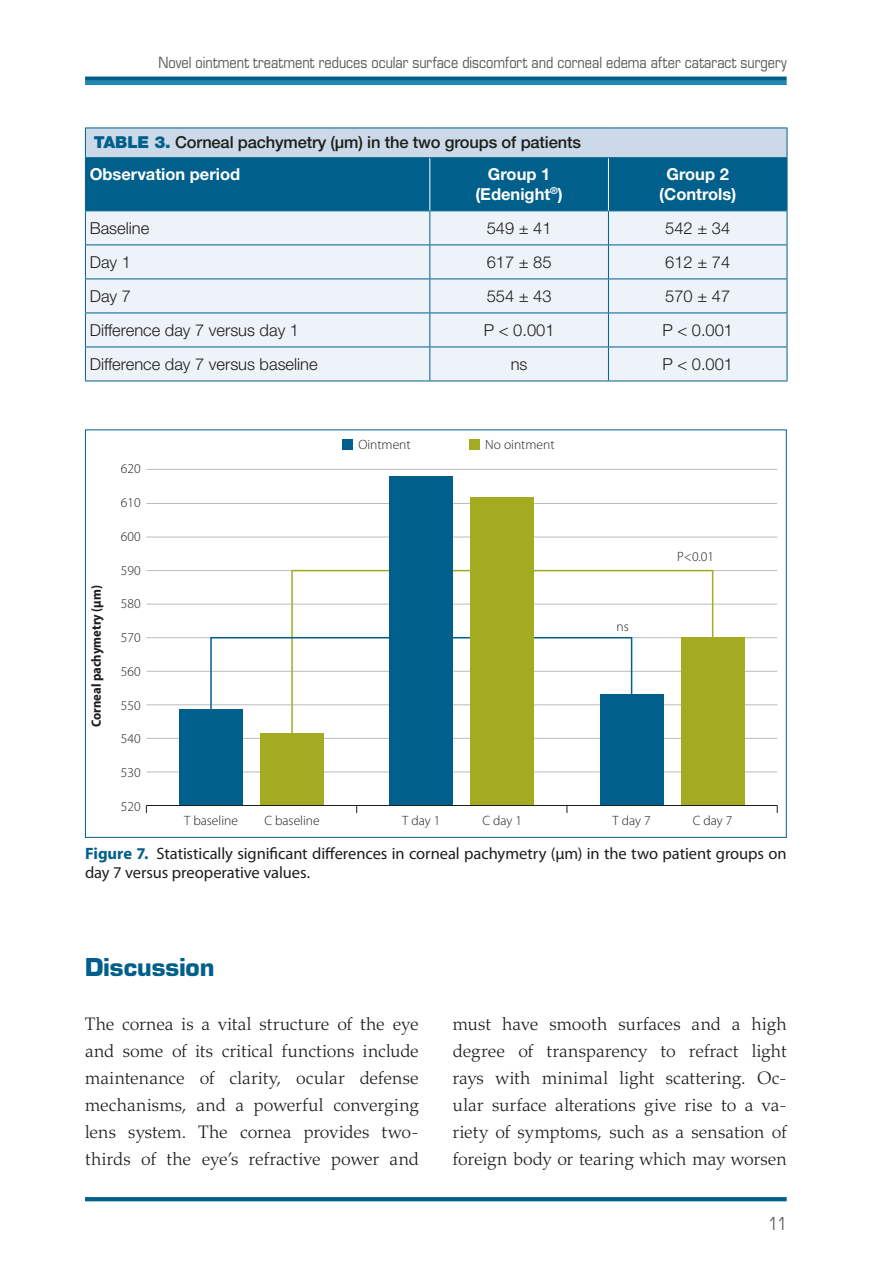
<style>
.page{position:relative;width:893px;height:1263px;background:#fff}
.page>*{position:absolute;margin:0;border:0;box-sizing:border-box;transform-origin:0 0}
.t1{font:700 24px "Eurostile LT Std";color:#00608b}
.t2{font:300 18px/27px "Palatino LT Std";color:#1d1d1b;text-align:justify}
.t3{font:condensed 18px "Eurostile LT Std";color:#575756;scale:.9 1}
.t4{font:300 16.5px "Helvetica Neue LT Std";color:#1d1d1b}
.t5{font:16.5px/19.5px "Myriad Pro";letter-spacing:-.005em;color:#1d1d1b}
.t6{font:500 16.5px/32px "Helvetica Neue LT Std";letter-spacing:-.01em;color:#1d1d1b}
.t7{font:700 16.5px/19.5px "Helvetica Neue LT Std";color:#fff;text-align:center}
.t8{font:15px "Eurostile LT Std";color:#575756;scale:.85 1}
.t9{font:300 13.5px "Myriad Pro";color:#1d1d1b}
.t10{font:700 semi-condensed 13.5px "Myriad Pro";color:#1d1d1b}
.s1{font-weight:900;color:#00608b}
.s2{font-weight:700;color:#fff}
.s3{font-weight:700;color:#00608b}
</style>
<div class="page">
<hr style="left:85px;top:81px;width:702px;height:4px;background:#2187b7">
<svg style="left:85px;top:77px;width:702px;height:4px;background:#0a6690"></svg>
<svg style="left:85px;top:1197px;width:702px;height:4px;background:#05638d"></svg>
<div style="left:86px;top:211px;width:701px;height:170px;background:#eef3fa"></div>
<hr style="left:429px;top:211px;width:1px;height:33px;background:#00608b">
<hr style="left:608px;top:211px;width:1px;height:33px;background:#00608b">
<hr style="left:85px;top:244px;width:345px;height:1px;background:#00608b">
<hr style="left:430px;top:244px;width:178px;height:1px;background:#00608b">
<hr style="left:429px;top:245px;width:1px;height:34px;background:#00608b">
<hr style="left:608px;top:244px;width:179px;height:1px;background:#00608b">
<hr style="left:608px;top:245px;width:1px;height:34px;background:#00608b">
<hr style="left:85px;top:279px;width:345px;height:1px;background:#00608b">
<hr style="left:430px;top:279px;width:178px;height:1px;background:#00608b">
<hr style="left:429px;top:279px;width:1px;height:34px;background:#00608b">
<hr style="left:608px;top:279px;width:179px;height:1px;background:#00608b">
<hr style="left:608px;top:279px;width:1px;height:34px;background:#00608b">
<hr style="left:85px;top:313px;width:345px;height:1px;background:#00608b">
<hr style="left:430px;top:313px;width:178px;height:1px;background:#00608b">
<hr style="left:429px;top:313px;width:1px;height:34px;background:#00608b">
<hr style="left:608px;top:313px;width:179px;height:1px;background:#00608b">
<hr style="left:608px;top:313px;width:1px;height:34px;background:#00608b">
<hr style="left:85px;top:347px;width:345px;height:1px;background:#00608b">
<hr style="left:430px;top:347px;width:178px;height:1px;background:#00608b">
<hr style="left:429px;top:347px;width:1px;height:34px;background:#00608b">
<hr style="left:608px;top:347px;width:179px;height:1px;background:#00608b">
<hr style="left:608px;top:347px;width:1px;height:34px;background:#00608b">
<hr style="left:85px;top:381px;width:345px;height:1px;background:#00608b">
<hr style="left:430px;top:381px;width:178px;height:1px;background:#00608b">
<hr style="left:608px;top:381px;width:179px;height:1px;background:#00608b">
<hr style="left:85px;top:211px;width:1px;height:33px;background:#00608b">
<hr style="left:85px;top:245px;width:1px;height:34px;background:#00608b">
<hr style="left:85px;top:279px;width:1px;height:34px;background:#00608b">
<hr style="left:85px;top:313px;width:1px;height:34px;background:#00608b">
<hr style="left:85px;top:347px;width:1px;height:34px;background:#00608b">
<svg style="left:85px;top:128px;width:703px;height:83px;background:#468aab"></svg>
<hr style="left:787px;top:158px;width:1px;height:52px;background:#00608b">
<hr style="left:787px;top:211px;width:1px;height:33px;background:#00608b">
<hr style="left:787px;top:245px;width:1px;height:34px;background:#00608b">
<hr style="left:787px;top:279px;width:1px;height:34px;background:#00608b">
<hr style="left:787px;top:313px;width:1px;height:34px;background:#00608b">
<hr style="left:787px;top:347px;width:1px;height:34px;background:#00608b">
<hr style="left:146px;top:537px;width:631px;height:1px;background:#bbb">
<hr style="left:146px;top:671px;width:631px;height:1px;background:#bbb">
<hr style="left:146px;top:604px;width:631px;height:1px;background:#bbb">
<hr style="left:146px;top:738px;width:631px;height:1px;background:#bbb">
<hr style="left:146px;top:570px;width:631px;height:1px;background:#bbb">
<hr style="left:146px;top:704px;width:631px;height:1px;background:#bbb">
<hr style="left:146px;top:637px;width:631px;height:1px;background:#bbb">
<hr style="left:146px;top:771px;width:631px;height:1px;background:#bbb">
<hr style="left:146px;top:503px;width:631px;height:1px;background:#bbb">
<hr style="left:146px;top:469px;width:631px;height:1px;background:#bbb">
<hr style="left:146px;top:805px;width:631px;height:1px;background:#1d1d1b">
<div style="left:342px;top:439px;width:11px;height:11px;background:#00608b"></div>
<div style="left:469px;top:439px;width:11px;height:11px;background:#a3ac20"></div>
<div style="left:179px;top:709px;width:64px;height:96px;background:#00608b"></div>
<div style="left:260px;top:733px;width:64px;height:72px;background:#a3ac20"></div>
<div style="left:600px;top:694px;width:63px;height:111px;background:#00608b"></div>
<div style="left:681px;top:638px;width:63px;height:167px;background:#a3ac20"></div>
<svg style="left:291px;top:569px;width:423px;height:180px"></svg>
<svg style="left:209px;top:636px;width:424px;height:81px"></svg>
<div style="left:389px;top:476px;width:64px;height:329px;background:#00608b"></div>
<div style="left:470px;top:498px;width:64px;height:307px;background:#a3ac20"></div>
<p class="t8" style="left:159px;top:53px;width:740px">Novel ointment treatment reduces ocular surface discomfort and corneal edema after cataract surgery</p>
<p class="t6" style="left:90px;top:126px;width:493px"><span class="s1">TABLE 3.</span> Corneal pachymetry (μm) in the two groups of patients<br><span class="s2">Observation period</span></p>
<p class="t7" style="left:475px;top:164px;width:89px">Group 1 (Edenight<sup>®</sup>)</p>
<p class="t7" style="left:659px;top:164px;width:78px">Group 2 (Controls)</p>
<p class="t4" style="left:90px;top:218px;width:61px">Baseline</p>
<p class="t4" style="left:487px;top:218px;width:66px">549 ± 41</p>
<p class="t4" style="left:665px;top:218px;width:66px">542 ± 34</p>
<p class="t4" style="left:90px;top:252px;width:43px">Day 1</p>
<p class="t4" style="left:487px;top:252px;width:66px">617 ± 85</p>
<p class="t4" style="left:665px;top:252px;width:66px">612 ± 74</p>
<p class="t4" style="left:90px;top:286px;width:43px">Day 7</p>
<p class="t4" style="left:487px;top:286px;width:66px">554 ± 43</p>
<p class="t4" style="left:665px;top:286px;width:66px">570 ± 47</p>
<p class="t4" style="left:90px;top:320px;width:211px">Difference day 7 versus day 1</p>
<p class="t4" style="left:484px;top:320px;width:72px">P &lt; 0.001</p>
<p class="t4" style="left:662px;top:320px;width:72px">P &lt; 0.001</p>
<p class="t4" style="left:90px;top:354px;width:230px">Difference day 7 versus baseline</p>
<p class="t4" style="left:511px;top:354px;width:18px">ns</p>
<p class="t4" style="left:662px;top:354px;width:72px">P &lt; 0.001</p>
<p class="t10" style="left:88px;top:727px;width:144px;rotate:-90deg">Corneal pachymetry (μm)</p>
<p class="t9" style="left:121px;top:460px;width:21px">620</p>
<p class="t9" style="left:121px;top:495px;width:21px">610</p>
<p class="t9" style="left:121px;top:528px;width:21px">600</p>
<p class="t9" style="left:121px;top:562px;width:21px">590</p>
<p class="t9" style="left:121px;top:596px;width:21px">580</p>
<p class="t9" style="left:121px;top:630px;width:21px">570</p>
<p class="t9" style="left:121px;top:663px;width:21px">560</p>
<p class="t9" style="left:121px;top:697px;width:21px">550</p>
<p class="t9" style="left:121px;top:731px;width:21px">540</p>
<p class="t9" style="left:121px;top:764px;width:21px">530</p>
<p class="t9" style="left:121px;top:798px;width:21px">520</p>
<p class="t9" style="left:358px;top:437px;width:54px">Ointment</p>
<p class="t9" style="left:485px;top:437px;width:71px">No ointment</p>
<p class="t9" style="left:184px;top:812px;width:55px">T baseline</p>
<p class="t9" style="left:264px;top:812px;width:57px">C baseline</p>
<p class="t9" style="left:402px;top:812px;width:40px">T day 1</p>
<p class="t9" style="left:482px;top:812px;width:41px">C day 1</p>
<p class="t9" style="left:616px;top:619px;width:14px">ns</p>
<p class="t9" style="left:677px;top:548px;width:38px">P&lt;0.01</p>
<p class="t9" style="left:612px;top:812px;width:40px">T day 7</p>
<p class="t9" style="left:693px;top:812px;width:41px">C day 7</p>
<p class="t5" style="left:85px;top:843px;width:703px"><span class="s3">Figure 7.</span> Statistically significant differences in corneal pachymetry (μm) in the two patient groups on day 7 versus preoperative values.</p>
<h1 class="t1" style="left:85px;top:952px;width:131px">Discussion</h1>
<p class="t2" style="left:85px;top:1010px;width:335px">The cornea is a vital structure of the eye and some of its critical functions include maintenance of clarity, ocular defense mechanisms, and a powerful converging lens system. The cornea provides two&shy;thirds of the eye’s refractive power and</p>
<p class="t2" style="left:453px;top:1010px;width:335px">must have smooth surfaces and a high degree of transparency to refract light rays with minimal light scattering. Oc&shy;ular surface alterations give rise to a va&shy;riety of symptoms, such as a sensation of foreign body or tearing which may worsen</p>
<p class="t3" style="left:769px;top:1212px;width:22px">11</p>
</div>
